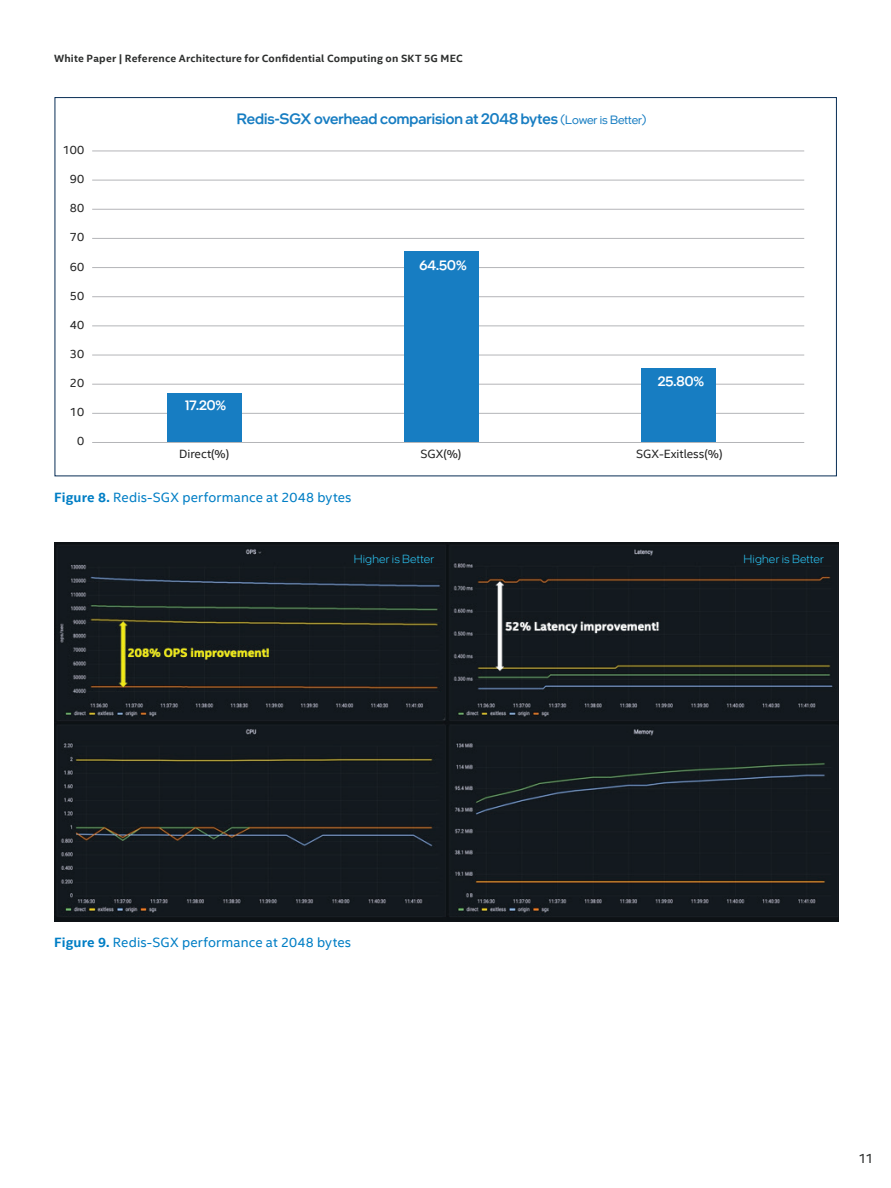
<style>
.page{position:relative;width:891px;height:1188px;background:#fff}
.page>*{position:absolute;margin:0;border:0;box-sizing:border-box;transform-origin:0 0}
.t1{font:500 15px "Intel One Display";color:#177dc2}
.t2{font:13.5px "Intel Clear";letter-spacing:.015em;color:#007ec5}
.t3{font:500 13.5px "Intel One Display";color:#fff}
.t4{font:13.5px "Intel Clear";color:#2d2f2e}
.t5{font:12px "Intel Clear";color:#242424}
.t6{font:300 12px "Intel One Display";letter-spacing:.02em;color:#2bc4f3}
.t7{font:700 10.5px "Intel Clear";letter-spacing:.02em;color:#2d2f2e}
.s1{font-weight:400;font-size:12px}
.s2{font-weight:700}
</style>
<div class="page">
<hr style="left:92px;top:151px;width:712px;height:1px;background:#b4b5b8">
<hr style="left:92px;top:180px;width:712px;height:1px;background:#b4b5b8">
<hr style="left:92px;top:209px;width:712px;height:1px;background:#b4b5b8">
<hr style="left:92px;top:238px;width:712px;height:1px;background:#b4b5b8">
<hr style="left:92px;top:267px;width:712px;height:1px;background:#b4b5b8">
<hr style="left:92px;top:296px;width:712px;height:1px;background:#b4b5b8">
<hr style="left:92px;top:326px;width:712px;height:1px;background:#b4b5b8">
<hr style="left:92px;top:355px;width:712px;height:1px;background:#b4b5b8">
<hr style="left:92px;top:384px;width:712px;height:1px;background:#b4b5b8">
<hr style="left:92px;top:413px;width:712px;height:1px;background:#b4b5b8">
<hr style="left:92px;top:442px;width:712px;height:1px;background:#b4b5b8">
<div style="left:167px;top:394px;width:74px;height:48px;background:#177dc2"></div>
<div style="left:641px;top:368px;width:75px;height:74px;background:#177dc2"></div>
<div style="left:404px;top:252px;width:74px;height:190px;background:#177dc2"></div>
<img style="left:55px;top:543px;width:783px;height:379px">
<p class="t7" style="left:54px;top:51px;width:410px">White Paper | Reference Architecture for Confidential Computing on SKT 5G MEC</p>
<p class="t5" style="left:63px;top:141px;width:23px">100</p>
<p class="t5" style="left:70px;top:171px;width:16px">90</p>
<p class="t5" style="left:70px;top:200px;width:16px">80</p>
<p class="t5" style="left:70px;top:229px;width:16px">70</p>
<p class="t5" style="left:70px;top:258px;width:16px">60</p>
<p class="t5" style="left:70px;top:287px;width:16px">50</p>
<p class="t5" style="left:70px;top:316px;width:16px">40</p>
<p class="t5" style="left:70px;top:346px;width:16px">30</p>
<p class="t5" style="left:70px;top:375px;width:16px">20</p>
<p class="t5" style="left:70px;top:404px;width:16px">10</p>
<p class="t5" style="left:77px;top:433px;width:9px">0</p>
<p class="t1" style="left:237px;top:109px;width:411px">Redis-SGX overhead comparision at 2048 bytes <span class="s1">(Lower is Better)</span></p>
<p class="t3" style="left:185px;top:397px;width:43px">17.20%</p>
<p class="t5" style="left:179px;top:445px;width:52px">Direct(%)</p>
<p class="t3" style="left:420px;top:257px;width:49px">64.50%</p>
<p class="t5" style="left:420px;top:445px;width:42px">SGX(%)</p>
<p class="t3" style="left:658px;top:373px;width:48px">25.80%</p>
<p class="t5" style="left:636px;top:445px;width:88px">SGX-Exitless(%)</p>
<p class="t2" style="left:54px;top:488px;width:299px"><span class="s2">Figure 8.</span> Redis-SGX performance at 2048 bytes</p>
<p class="t6" style="left:354px;top:552px;width:82px">Higher is Better</p>
<p class="t6" style="left:744px;top:552px;width:82px">Higher is Better</p>
<p class="t2" style="left:54px;top:933px;width:298px"><span class="s2">Figure 9.</span> Redis-SGX performance at 2048 bytes</p>
<p class="t4" style="left:858px;top:1149px;width:17px">11</p>
</div>
